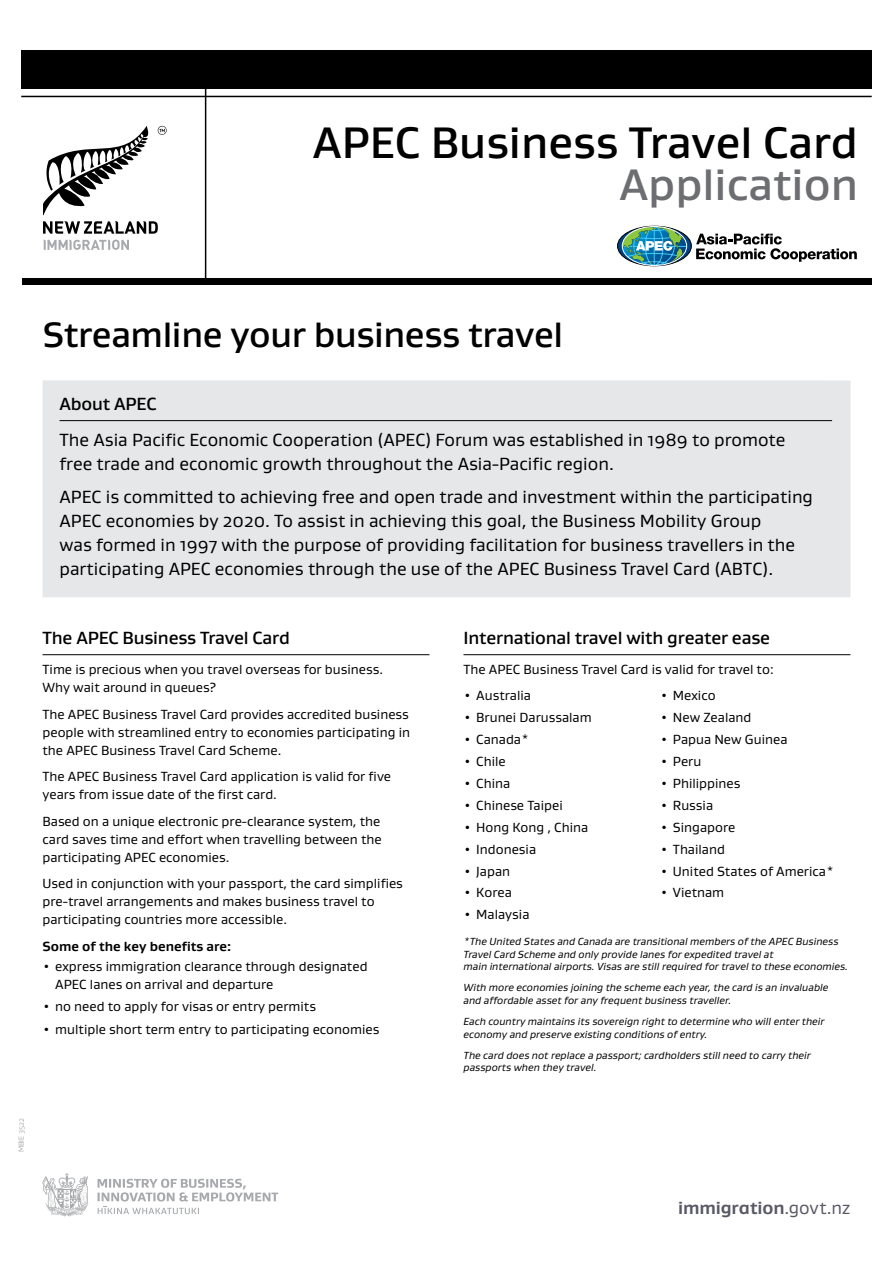
<style>
.page{position:relative;width:893px;height:1263px;background:#fff}
.page>*{position:absolute;margin:0;border:0;box-sizing:border-box;transform-origin:0 0}
.t1{font:500 45px "Gustan";color:#000}
.t2{font:500 45px "Gustan";color:#6d6e71}
.t3{font:500 36px "Gustan";letter-spacing:-.01em;color:#000}
.t4{font:18px/24px "Gustan";color:#000}
.t5{font:500 18px "Gustan";letter-spacing:-.01em;color:#000}
.t6{font:700 18px "Gustan";letter-spacing:-.005em;color:#585867}
.t7{font:13.5px/18px "Gustan";color:#000}
.t8{font:700 13.5px "Gustan";color:#000}
.t9{font:italic 10.5px/12.6px "Gustan";color:#000}
.t10{font:300 7.5px "Gustan";color:#939598}
.s1{font-weight:400}
</style>
<div class="page">
<hr style="left:43px;top:654px;width:386px;height:1px;background:#000">
<hr style="left:463px;top:654px;width:387px;height:1px;background:#000">
<svg style="left:43px;top:1173px;width:46px;height:44px"></svg>
<svg style="left:98px;top:1179px;width:180px;height:35px"></svg>
<div style="left:43px;top:380px;width:807px;height:217px;background:#e6e7e8"></div>
<hr style="left:60px;top:420px;width:772px;height:1px;background:#000">
<div style="left:21px;top:50px;width:851px;height:39px;background:#000"></div>
<hr style="left:21px;top:96px;width:851px;height:1px;background:#000">
<div style="left:22px;top:279px;width:850px;height:6px;background:#000"></div>
<hr style="left:205px;top:59px;width:1px;height:221px;background:#000">
<svg style="left:43px;top:126px;width:106px;height:89px"></svg>
<svg style="left:158px;top:126px;width:9px;height:9px"></svg>
<svg style="left:43px;top:221px;width:115px;height:13px"></svg>
<svg style="left:43px;top:240px;width:86px;height:10px"></svg>
<svg style="left:617px;top:226px;width:74px;height:40px"></svg>
<img style="left:622px;top:226px;width:65px;height:39px">
<svg style="left:696px;top:234px;width:161px;height:28px"></svg>
<h1 class="t1" style="left:313px;top:113px;width:546px">APEC Business Travel Card</h1>
<h1 class="t2" style="left:619px;top:155px;width:240px">Application</h1>
<h2 class="t3" style="left:43px;top:311px;width:522px">Streamline your business travel</h2>
<h3 class="t5" style="left:60px;top:392px;width:98px">About APEC</h3>
<h3 class="t4" style="left:60px;top:428px;width:727px">The Asia Pacific Economic Cooperation (APEC) Forum was established in 1989 to promote free trade and economic growth throughout the Asia-Pacific region.</h3>
<p class="t4" style="left:60px;top:484px;width:755px">APEC is committed to achieving free and open trade and investment within the participating APEC economies by 2020. To assist in achieving this goal, the Business Mobility Group<br>was formed in 1997 with the purpose of providing facilitation for business travellers in the participating APEC economies through the use of the APEC Business Travel Card (ABTC).</p>
<h3 class="t5" style="left:43px;top:626px;width:249px">The APEC Business Travel Card</h3>
<p class="t7" style="left:43px;top:660px;width:342px">Time is precious when you travel overseas for business.<br>Why wait around in queues?</p>
<p class="t7" style="left:43px;top:705px;width:369px;text-align:justify">The APEC Business Travel Card provides accredited business people with streamlined entry to economies participating in the APEC Business Travel Card Scheme.</p>
<p class="t7" style="left:43px;top:767px;width:350px">The APEC Business Travel Card application is valid for five years from issue date of the first card.</p>
<p class="t7" style="left:43px;top:812px;width:341px;text-align:justify">Based on a unique electronic pre-clearance system, the card saves time and effort when travelling between the participating APEC economies.</p>
<p class="t7" style="left:43px;top:874px;width:362px">Used in conjunction with your passport, the card simplifies pre-travel arrangements and makes business travel to participating countries more accessible.</p>
<p class="t8" style="left:43px;top:937px;width:190px">Some of the key benefits are:</p>
<p class="t7" style="left:55px;top:957px;width:314px;text-indent:-13px">• express immigration clearance through designated<br>APEC lanes on arrival and departure</p>
<p class="t7" style="left:43px;top:997px;width:275px">• no need to apply for visas or entry permits</p>
<p class="t7" style="left:43px;top:1019px;width:338px">• multiple short term entry to participating economies</p>
<p class="t10" style="left:17px;top:1152px;width:36px;rotate:-90deg">MBIE 3522</p>
<h3 class="t5" style="left:463px;top:626px;width:308px">International travel with greater ease</h3>
<p class="t7" style="left:463px;top:660px;width:312px">The APEC Business Travel Card is valid for travel to:</p>
<p class="t7" style="left:463px;top:686px;width:69px">• Australia</p>
<p class="t7" style="left:660px;top:686px;width:57px">• Mexico</p>
<p class="t7" style="left:463px;top:708px;width:130px">• Brunei Darussalam</p>
<p class="t7" style="left:660px;top:708px;width:93px">• New Zealand</p>
<p class="t7" style="left:463px;top:730px;width:67px">• Canada*</p>
<p class="t7" style="left:660px;top:730px;width:129px">• Papua New Guinea</p>
<p class="t7" style="left:463px;top:752px;width:44px">• Chile</p>
<p class="t7" style="left:660px;top:752px;width:43px">• Peru</p>
<p class="t7" style="left:463px;top:774px;width:48px">• China</p>
<p class="t7" style="left:660px;top:774px;width:82px">• Philippines</p>
<p class="t7" style="left:463px;top:796px;width:101px">• Chinese Taipei</p>
<p class="t7" style="left:660px;top:796px;width:55px">• Russia</p>
<p class="t7" style="left:463px;top:818px;width:126px">• Hong Kong , China</p>
<p class="t7" style="left:660px;top:818px;width:77px">• Singapore</p>
<p class="t7" style="left:463px;top:840px;width:74px">• Indonesia</p>
<p class="t7" style="left:660px;top:840px;width:66px">• Thailand</p>
<p class="t7" style="left:463px;top:861px;width:48px">• Japan</p>
<p class="t7" style="left:660px;top:861px;width:175px">• United States of America*</p>
<p class="t7" style="left:463px;top:883px;width:50px">• Korea</p>
<p class="t7" style="left:660px;top:883px;width:66px">• Vietnam</p>
<p class="t7" style="left:463px;top:905px;width:68px">• Malaysia</p>
<p class="t9" style="left:463px;top:935px;width:386px">*The United States and Canada are transitional members of the APEC Business<br>Travel Card Scheme and only provide lanes for expedited travel at<br>main international airports. Visas are still required for travel to these economies.</p>
<p class="t9" style="left:463px;top:981px;width:366px">With more economies joining the scheme each year, the card is an invaluable and affordable asset for any frequent business traveller.</p>
<p class="t9" style="left:463px;top:1015px;width:363px">Each country maintains its sovereign right to determine who will enter their economy and preserve existing conditions of entry.</p>
<p class="t9" style="left:463px;top:1049px;width:349px">The card does not replace a passport; cardholders still need to carry their passports when they travel.</p>
<h3 class="t6" style="left:678px;top:1196px;width:174px">immigration<span class="s1">.govt.nz</span></h3>
</div>
